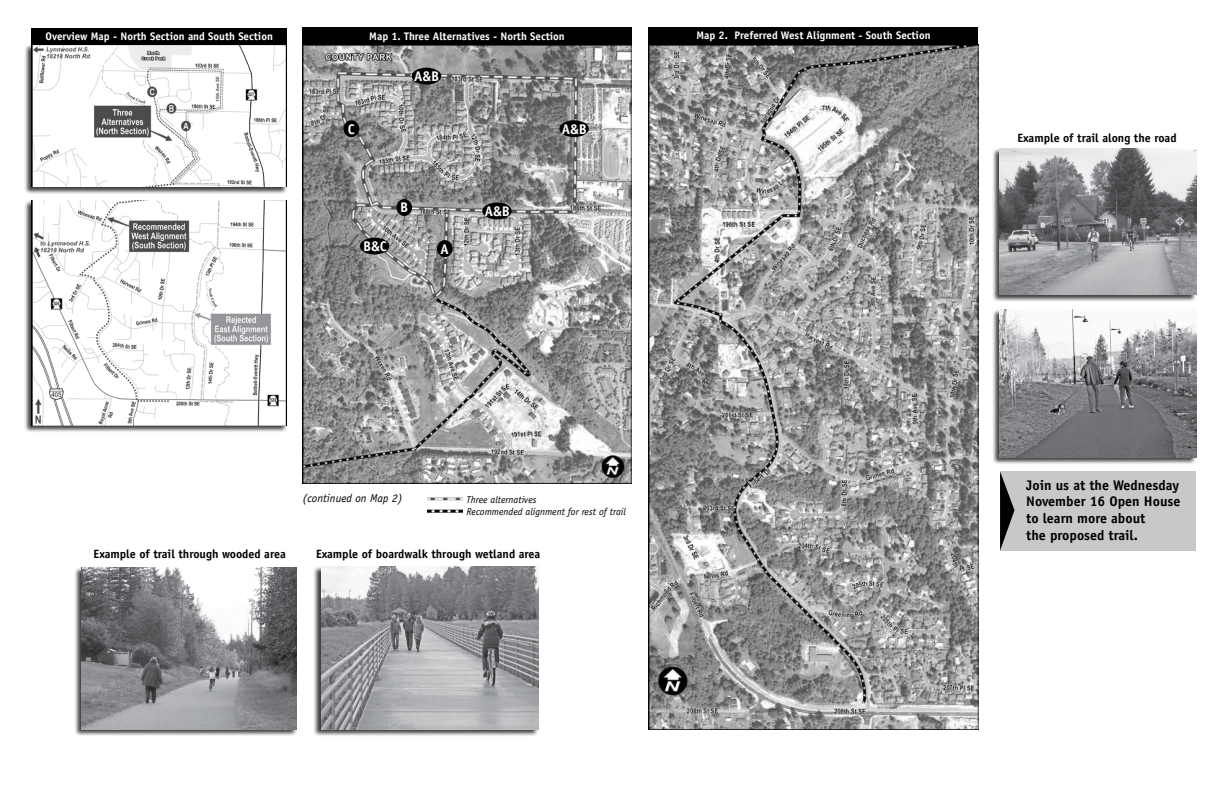
<style>
.page{position:relative;width:1224px;height:792px;background:#fff}
.page>*{position:absolute;margin:0;border:0;box-sizing:border-box;transform-origin:0 0}
.t1{font:700 14px/16.8px "Officina Sans";color:#000}
.t2{font:700 14px "Officina Sans";color:#fff}
.t3{font:700 12px "Officina Sans";color:#000}
.t4{font:italic 11.5px "Officina Sans";color:#000}
.t5{font:700 11px "Officina Sans";color:#fff}
.t6{font:italic 10px/12px "Officina Sans";color:#000}
</style>
<div class="page">
<img style="left:648px;top:45px;width:330px;height:685px">
<div style="left:1000px;top:471px;width:195px;height:80px;background:#c7c8ca"></div>
<div style="left:992px;top:309px;width:205px;height:156px;background:#000;opacity:.75"></div>
<img style="left:1000px;top:310px;width:196px;height:147px">
<div style="left:313px;top:566px;width:226px;height:171px;background:#000;opacity:.75"></div>
<img style="left:321px;top:566px;width:218px;height:163px">
<div style="left:992px;top:148px;width:205px;height:155px;background:#000;opacity:.75"></div>
<img style="left:1000px;top:148px;width:196px;height:147px">
<div style="left:74px;top:567px;width:223px;height:170px;background:#000;opacity:.75"></div>
<img style="left:81px;top:567px;width:216px;height:162px">
<div style="left:648px;top:27px;width:330px;height:18px;background:#000"></div>
<div style="left:302px;top:27px;width:330px;height:18px;background:#000"></div>
<div style="left:24px;top:43px;width:263px;height:152px;background:#000;opacity:.75"></div>
<img style="left:32px;top:44px;width:255px;height:143px">
<div style="left:32px;top:28px;width:255px;height:16px;background:#000"></div>
<div style="left:24px;top:200px;width:263px;height:233px;background:#000;opacity:.75"></div>
<img style="left:32px;top:200px;width:255px;height:225px">
<svg style="left:1000px;top:471px;width:14px;height:80px"></svg>
<img style="left:427px;top:497px;width:35px;height:4px">
<img style="left:428px;top:509px;width:34px;height:4px">
<img style="left:302px;top:44px;width:330px;height:439px">
<div style="left:437px;top:240px;width:16px;height:17px;background:#000;border-radius:50%"></div>
<div style="left:396px;top:199px;width:16px;height:17px;background:#000;border-radius:50%"></div>
<div style="left:344px;top:120px;width:15px;height:17px;background:#000;border-radius:50%"></div>
<div style="left:360px;top:238px;width:29px;height:17px;background:#000;border-radius:50%"></div>
<div style="left:412px;top:68px;width:29px;height:17px;background:#000;border-radius:50%"></div>
<div style="left:559px;top:120px;width:30px;height:17px;background:#000;border-radius:50%"></div>
<div style="left:482px;top:203px;width:30px;height:16px;background:#000;border-radius:50%"></div>
<p class="t5" style="left:46px;top:29px;width:229px">Overview Map - North Section and South Section</p>
<p class="t5" style="left:369px;top:29px;width:197px">Map 1. Three Alternatives - North Section</p>
<p class="t5" style="left:696px;top:29px;width:236px">Map 2. Preferred West Alignment - South Section</p>
<p class="t2" style="left:414px;top:68px;width:26px">A&amp;B</p>
<p class="t2" style="left:348px;top:120px;width:8px">C</p>
<p class="t2" style="left:562px;top:120px;width:26px">A&amp;B</p>
<p class="t2" style="left:363px;top:238px;width:25px">B&amp;C</p>
<p class="t2" style="left:400px;top:199px;width:10px">B</p>
<p class="t2" style="left:441px;top:240px;width:10px">A</p>
<p class="t2" style="left:485px;top:202px;width:26px">A&amp;B</p>
<p class="t3" style="left:1017px;top:131px;width:161px">Example of trail along the road</p>
<p class="t4" style="left:302px;top:492px;width:102px">(continued on Map 2)</p>
<p class="t6" style="left:467px;top:493px;width:161px">Three alternatives<br>Recommended alignment for rest of trail</p>
<p class="t3" style="left:94px;top:546px;width:194px">Example of trail through wooded area</p>
<p class="t3" style="left:316px;top:547px;width:226px">Example of boardwalk through wetland area</p>
<p class="t1" style="left:1026px;top:476px;width:156px">Join us at the Wednesday<br>November 16 Open House to learn more about<br>the proposed trail.</p>
</div>
